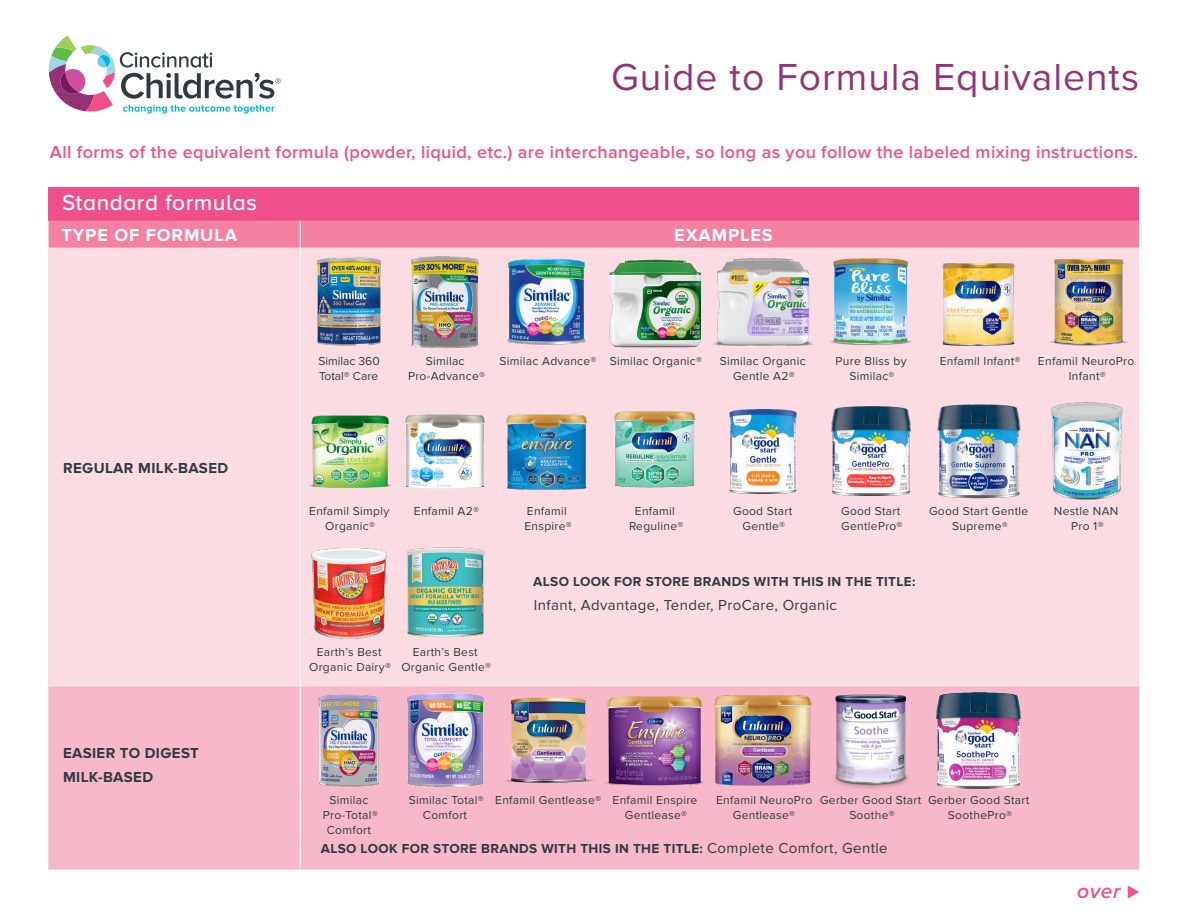
<style>
.page{position:relative;width:1188px;height:918px;background:#fff}
.page>*{position:absolute;margin:0;border:0;box-sizing:border-box;transform-origin:0 0}
.t1{font:39px "Proxima Nova";letter-spacing:.025em;color:#943374}
.t2{font:500 22.5px "Proxima Nova A";letter-spacing:.025em;color:#fff}
.t3{font:italic 600 21px "Proxima Nova A";color:#f05089}
.t4{font:600 18px "Proxima Nova";letter-spacing:.02em;color:#f05089}
.t5{font:700 18px "Proxima Nova";letter-spacing:.05em;color:#fff}
.t6{font:700 15px "Proxima Nova A";letter-spacing:.025em;color:#2f3b41}
.t7{font:15px "Proxima Nova";letter-spacing:.025em;color:#2f3b41}
.t8{font:700 13.5px "Proxima Nova";letter-spacing:.025em;color:#2f3b41}
.t9{font:12px/15px "Proxima Nova";letter-spacing:.025em;color:#2f3b41;text-align:center}
.t10{font:12px/15px "Proxima Nova";color:#2f3b41}
.s1{font-weight:400;font-size:15px}
.s2{font-family:"Proxima Nova";font-weight:400;font-style:normal}
</style>
<div class="page">
<div style="left:49px;top:187px;width:1090px;height:682px;background:#fbdce3"></div>
<div style="left:49px;top:187px;width:1090px;height:34px;background:#f05089"></div>
<div style="left:49px;top:687px;width:1090px;height:182px;background:#f7b9ca"></div>
<div style="left:49px;top:221px;width:1090px;height:27px;background:#f381a1"></div>
<hr style="left:300px;top:248px;width:1px;height:108px;background:#fff">
<hr style="left:300px;top:356px;width:1px;height:41px;background:#fff">
<hr style="left:300px;top:397px;width:1px;height:108px;background:#fff">
<hr style="left:300px;top:505px;width:1px;height:34px;background:#fff">
<hr style="left:300px;top:539px;width:1px;height:108px;background:#fff">
<hr style="left:300px;top:647px;width:1px;height:40px;background:#fff">
<hr style="left:300px;top:687px;width:1px;height:108px;background:#fff">
<hr style="left:300px;top:795px;width:1px;height:46px;background:#fff">
<svg style="left:300px;top:841px;width:1px;height:28px"></svg>
<img style="left:317px;top:257px;width:64px;height:89px">
<img style="left:411px;top:256px;width:68px;height:92px">
<img style="left:507px;top:258px;width:80px;height:87px">
<img style="left:609px;top:259px;width:93px;height:89px">
<img style="left:713px;top:258px;width:100px;height:88px">
<img style="left:830px;top:258px;width:82px;height:87px">
<img style="left:942px;top:263px;width:73px;height:83px">
<img style="left:1049px;top:259px;width:80px;height:87px">
<img style="left:309px;top:415px;width:83px;height:73px">
<img style="left:405px;top:414px;width:80px;height:74px">
<img style="left:506px;top:414px;width:81px;height:76px">
<img style="left:614px;top:411px;width:82px;height:77px">
<img style="left:729px;top:409px;width:68px;height:84px">
<img style="left:831px;top:406px;width:81px;height:90px">
<img style="left:937px;top:404px;width:84px;height:94px">
<img style="left:1050px;top:402px;width:73px;height:98px">
<img style="left:311px;top:547px;width:76px;height:92px">
<img style="left:406px;top:548px;width:78px;height:90px">
<img style="left:301px;top:692px;width:96px;height:97px">
<img style="left:399px;top:694px;width:92px;height:93px">
<img style="left:498px;top:691px;width:98px;height:99px">
<img style="left:604px;top:690px;width:101px;height:101px">
<img style="left:709px;top:687px;width:216px;height:108px">
<img style="left:931px;top:693px;width:96px;height:95px">
<svg style="left:49px;top:35px;width:232px;height:79px"></svg>
<h1 class="t1" style="left:611px;top:54px;width:530px">Guide to Formula Equivalents</h1>
<p class="t4" style="left:50px;top:142px;width:1090px">All forms of the equivalent formula (powder, liquid, etc.) are interchangeable, so long as you follow the labeled mixing instructions.</p>
<p class="t2" style="left:62px;top:189px;width:196px">Standard formulas</p>
<p class="t5" style="left:61px;top:225px;width:177px">TYPE OF FORMULA</p>
<p class="t5" style="left:674px;top:225px;width:100px">EXAMPLES</p>
<p class="t6" style="left:63px;top:459px;width:167px">REGULAR MILK-BASED</p>
<p class="t6" style="left:63px;top:744px;width:137px">EASIER TO DIGEST</p>
<p class="t6" style="left:63px;top:768px;width:92px">MILK-BASED</p>
<p class="t10" style="left:318px;top:354px;width:63px">Similac 360<br>Total® Care</p>
<p class="t9" style="left:408px;top:354px;width:78px">Similac<br>Pro-Advance®</p>
<p class="t9" style="left:500px;top:354px;width:98px">Similac Advance®</p>
<p class="t9" style="left:610px;top:354px;width:94px">Similac Organic®</p>
<p class="t9" style="left:720px;top:354px;width:87px">Similac Organic<br>Gentle A2®</p>
<p class="t9" style="left:836px;top:354px;width:73px">Pure Bliss by<br>Similac®</p>
<p class="t9" style="left:940px;top:354px;width:82px">Enfamil Infant®</p>
<p class="t9" style="left:1038px;top:354px;width:98px">Enfamil NeuroPro<br>Infant®</p>
<p class="t9" style="left:309px;top:504px;width:82px">Enfamil Simply<br>Organic®</p>
<p class="t9" style="left:414px;top:504px;width:67px">Enfamil A2®</p>
<p class="t9" style="left:525px;top:504px;width:49px;text-align:left">Enfamil<br>Enspire®</p>
<p class="t9" style="left:629px;top:504px;width:56px">Enfamil<br>Reguline®</p>
<p class="t9" style="left:733px;top:504px;width:61px">Good Start<br>Gentle®</p>
<p class="t9" style="left:841px;top:504px;width:63px;text-align:left">Good Start<br>GentlePro®</p>
<p class="t9" style="left:929px;top:504px;width:101px">Good Start Gentle<br>Supreme®</p>
<p class="t9" style="left:1054px;top:504px;width:66px">Nestle NAN<br>Pro 1®</p>
<p class="t9" style="left:309px;top:645px;width:83px">Earth’s Best<br>Organic Dairy®</p>
<p class="t9" style="left:401px;top:645px;width:91px">Earth’s Best<br>Organic Gentle®</p>
<p class="t8" style="left:533px;top:574px;width:384px">ALSO LOOK FOR STORE BRANDS WITH THIS IN THE TITLE:</p>
<p class="t7" style="left:534px;top:597px;width:304px">Infant, Advantage, Tender, ProCare, Organic</p>
<p class="t9" style="left:323px;top:793px;width:56px">Similac<br>Pro-Total®<br>Comfort</p>
<p class="t9" style="left:409px;top:793px;width:76px">Similac Total®<br>Comfort</p>
<p class="t9" style="left:495px;top:793px;width:107px">Enfamil Gentlease®</p>
<p class="t9" style="left:613px;top:793px;width:86px">Enfamil Enspire<br>Gentlease®</p>
<p class="t9" style="left:716px;top:793px;width:98px">Enfamil NeuroPro<br>Gentlease®</p>
<p class="t9" style="left:820px;top:793px;width:103px">Gerber Good Start<br>Soothe®</p>
<p class="t9" style="left:928px;top:793px;width:103px">Gerber Good Start<br>SoothePro®</p>
<p class="t8" style="left:321px;top:841px;width:568px">ALSO LOOK FOR STORE BRANDS WITH THIS IN THE TITLE: <span class="s1">Complete Comfort, Gentle</span></p>
<p class="t3" style="left:1077px;top:879px;width:63px">over <span class="s2">⊲</span></p>
</div>
